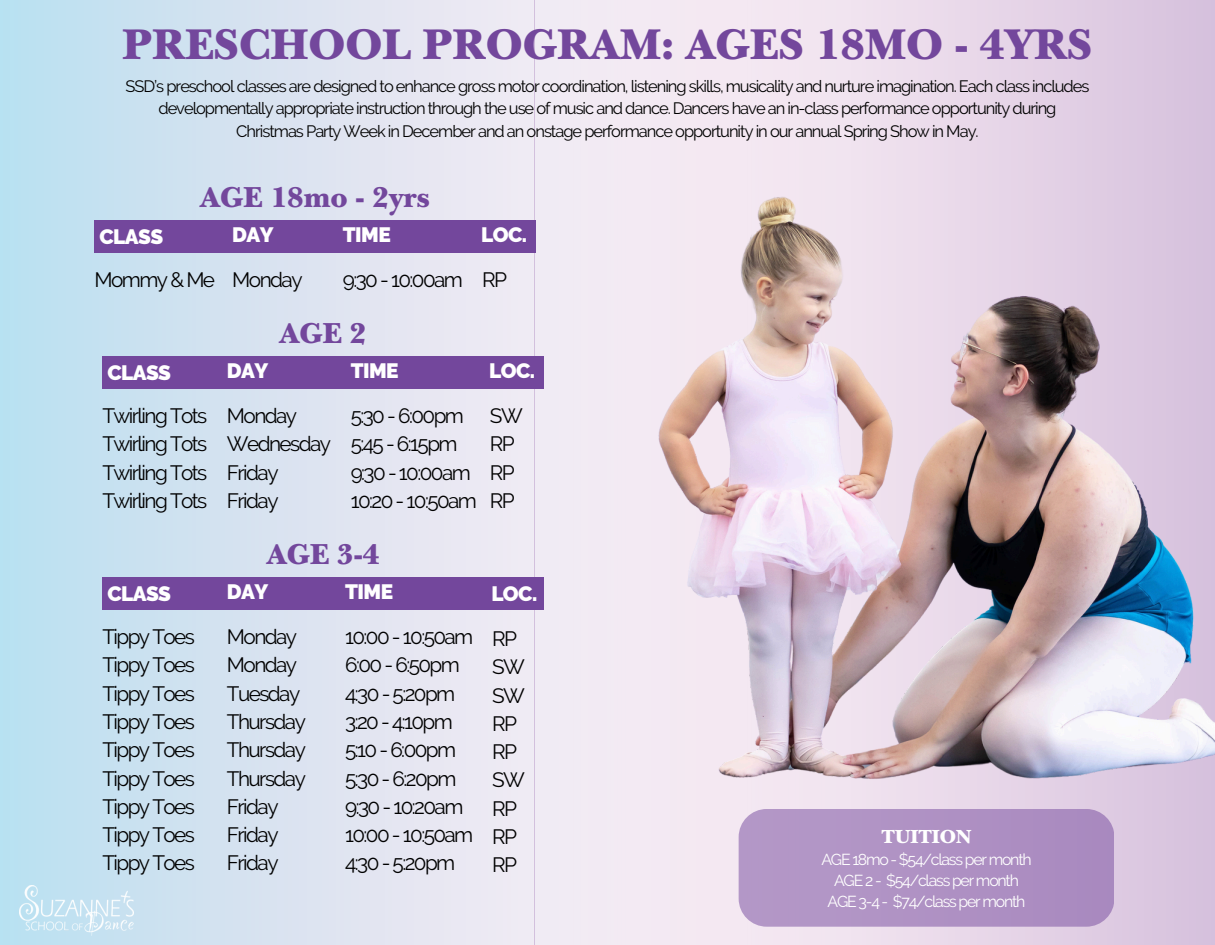
<style>
.page{position:relative;width:1215px;height:945px;background:#fff}
.page>*{position:absolute;margin:0;border:0;box-sizing:border-box;transform-origin:0 0}
.t1{font:900 45px "New Baskerville Std";color:#73479c}
.t2{font:900 30.3px "New Baskerville Std";color:#73479c}
.t3{font:20.7px "Raleway";letter-spacing:-.075em;color:#000}
.t4{font:900 20.7px "Raleway";letter-spacing:-.025em;color:#fff}
.t5{font:900 19.8px "New Baskerville Std";color:#fff}
.t6{font:16.5px/22.5px "Raleway";letter-spacing:-.065em;color:#000;text-align:center}
.t7{font:15.9px "Raleway";letter-spacing:-.075em;color:#fff}
</style>
<div class="page">
<svg style="left:832px;top:0;width:383px;height:945px"></svg>
<div style="left:0;top:0;width:832px;height:945px;background:linear-gradient(to right,#c2e1f1,#ffeaf2)"></div>
<div style="left:102px;top:577px;width:442px;height:33px;background:#73479c"></div>
<div style="left:102px;top:356px;width:442px;height:33px;background:#73479c"></div>
<div style="left:94px;top:220px;width:442px;height:33px;background:#73479c"></div>
<img style="left:638px;top:161px;width:577px;height:637px">
<img style="left:19px;top:886px;width:115px;height:49px">
<div style="left:739px;top:809px;width:375px;height:118px;background:#af91c4;border-radius:28px"></div>
<p class="t1" style="left:123px;top:28px;width:971px">PRESCHOOL PROGRAM: AGES 18MO - 4YRS</p>
<p class="t6" style="left:126px;top:75px;width:965px">SSD’s preschool classes are designed to enhance gross motor coordination, listening skills, musicality and nurture imagination. Each class includes developmentally appropriate instruction through the use of music and dance. Dancers have an in-class performance opportunity during<br>Christmas Party Week in December and an onstage performance opportunity in our annual Spring Show in May.</p>
<p class="t2" style="left:200px;top:186px;width:231px">AGE 18mo - 2yrs</p>
<p class="t4" style="left:99px;top:224px;width:65px">CLASS</p>
<p class="t3" style="left:94px;top:268px;width:122px">Mommy &amp; Me</p>
<p class="t4" style="left:107px;top:360px;width:65px">CLASS</p>
<p class="t3" style="left:102px;top:404px;width:107px">Twirling Tots</p>
<p class="t3" style="left:102px;top:432px;width:107px">Twirling Tots</p>
<p class="t3" style="left:102px;top:460px;width:107px">Twirling Tots</p>
<p class="t3" style="left:102px;top:489px;width:107px">Twirling Tots</p>
<p class="t4" style="left:107px;top:581px;width:65px">CLASS</p>
<h1 class="t3" style="left:102px;top:625px;width:94px">Tippy Toes</h1>
<p class="t3" style="left:102px;top:653px;width:94px">Tippy Toes</p>
<h2 class="t3" style="left:102px;top:681px;width:94px">Tippy Toes</h2>
<h4 class="t3" style="left:102px;top:710px;width:94px">Tippy Toes</h4>
<h4 class="t3" style="left:102px;top:738px;width:94px">Tippy Toes</h4>
<h4 class="t3" style="left:102px;top:766px;width:94px">Tippy Toes</h4>
<h4 class="t3" style="left:102px;top:794px;width:94px">Tippy Toes</h4>
<h6 class="t3" style="left:102px;top:823px;width:94px">Tippy Toes</h6>
<h6 class="t3" style="left:102px;top:851px;width:94px">Tippy Toes</h6>
<p class="t4" style="left:232px;top:222px;width:43px">DAY</p>
<p class="t4" style="left:343px;top:222px;width:49px">TIME</p>
<p class="t4" style="left:481px;top:222px;width:47px">LOC.</p>
<p class="t3" style="left:232px;top:268px;width:72px">Monday</p>
<p class="t3" style="left:343px;top:268px;width:122px">9:30 - 10:00am</p>
<p class="t3" style="left:482px;top:268px;width:26px">RP</p>
<p class="t2" style="left:280px;top:322px;width:89px">AGE 2</p>
<p class="t4" style="left:227px;top:358px;width:43px">DAY</p>
<p class="t4" style="left:351px;top:358px;width:49px">TIME</p>
<p class="t4" style="left:489px;top:358px;width:47px">LOC.</p>
<p class="t3" style="left:227px;top:404px;width:72px">Monday</p>
<p class="t3" style="left:227px;top:432px;width:106px">Wednesday</p>
<p class="t3" style="left:227px;top:460px;width:53px">Friday</p>
<p class="t3" style="left:227px;top:489px;width:53px">Friday</p>
<p class="t3" style="left:351px;top:404px;width:115px">5:30 - 6:00pm</p>
<p class="t3" style="left:351px;top:432px;width:108px">5:45 - 6:15pm</p>
<p class="t3" style="left:351px;top:460px;width:122px">9:30 - 10:00am</p>
<p class="t3" style="left:351px;top:489px;width:128px">10:20 - 10:50am</p>
<p class="t3" style="left:490px;top:404px;width:34px">SW</p>
<p class="t3" style="left:490px;top:432px;width:26px">RP</p>
<p class="t3" style="left:490px;top:460px;width:26px">RP</p>
<p class="t3" style="left:490px;top:489px;width:26px">RP</p>
<p class="t2" style="left:267px;top:543px;width:114px">AGE 3-4</p>
<h6 class="t4" style="left:227px;top:579px;width:43px">DAY</h6>
<h5 class="t4" style="left:345px;top:579px;width:49px">TIME</h5>
<h3 class="t4" style="left:491px;top:581px;width:47px">LOC.</h3>
<p class="t3" style="left:227px;top:625px;width:72px">Monday</p>
<p class="t3" style="left:227px;top:653px;width:72px">Monday</p>
<p class="t3" style="left:227px;top:681px;width:75px">Tuesday</p>
<p class="t3" style="left:227px;top:710px;width:80px">Thursday</p>
<p class="t3" style="left:227px;top:738px;width:80px">Thursday</p>
<p class="t3" style="left:227px;top:766px;width:80px">Thursday</p>
<p class="t3" style="left:227px;top:794px;width:53px">Friday</p>
<p class="t3" style="left:227px;top:823px;width:53px">Friday</p>
<p class="t3" style="left:227px;top:851px;width:53px">Friday</p>
<p class="t3" style="left:492px;top:627px;width:26px">RP</p>
<p class="t3" style="left:492px;top:655px;width:34px">SW</p>
<h3 class="t3" style="left:492px;top:683px;width:34px">SW</h3>
<p class="t3" style="left:492px;top:711px;width:26px">RP</p>
<p class="t3" style="left:492px;top:740px;width:26px">RP</p>
<p class="t3" style="left:492px;top:768px;width:34px">SW</p>
<p class="t3" style="left:492px;top:796px;width:26px">RP</p>
<p class="t3" style="left:492px;top:825px;width:26px">RP</p>
<p class="t3" style="left:492px;top:853px;width:26px">RP</p>
<p class="t3" style="left:345px;top:625px;width:130px">10:00 - 10:50am</p>
<p class="t3" style="left:345px;top:653px;width:116px">6:00 - 6:50pm</p>
<p class="t3" style="left:345px;top:681px;width:112px">4:30 - 5:20pm</p>
<p class="t3" style="left:345px;top:710px;width:109px">3:20 - 4:10pm</p>
<p class="t3" style="left:345px;top:738px;width:113px">5:10 - 6:00pm</p>
<p class="t3" style="left:345px;top:766px;width:113px">5:30 - 6:20pm</p>
<p class="t3" style="left:345px;top:794px;width:120px">9:30 - 10:20am</p>
<p class="t3" style="left:345px;top:823px;width:130px">10:00 - 10:50am</p>
<p class="t3" style="left:345px;top:851px;width:112px">4:30 - 5:20pm</p>
<p class="t5" style="left:881px;top:829px;width:92px">TUITION</p>
<p class="t7" style="left:821px;top:850px;width:212px">AGE 18mo - $54/class per month</p>
<h4 class="t7" style="left:834px;top:871px;width:186px">AGE 2 - $54/class per month</h4>
<p class="t7" style="left:828px;top:893px;width:199px">AGE 3-4 - $74/class per month</p>
</div>
